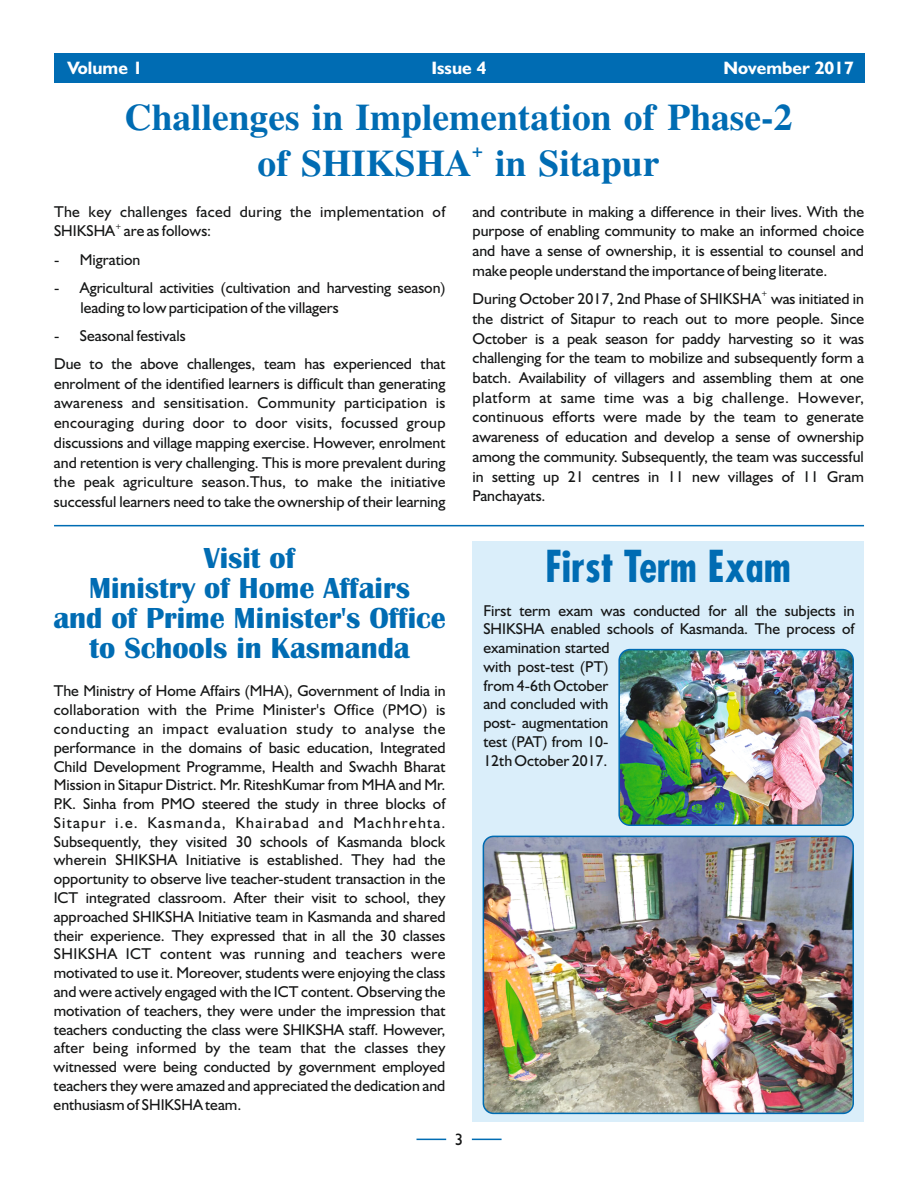
<style>
.page{position:relative;width:918px;height:1188px;background:#fff}
.page>*{position:absolute;margin:0;border:0;box-sizing:border-box;transform-origin:0 0}
.t1{font:700 condensed 42.6px "Futura";color:#006cb3}
.t2{font:700 37.5px "D Times";color:#006cb3}
.t3{font:700 30px/29.8px "Britannic";color:#006cb3;text-align:center}
.t4{font:700 18.75px "D Times";color:#006cb3}
.t5{font:700 18px "Humanist 521 BT";color:#fff}
.t6{font:16.5px "Humanist 521 BT";color:#151616}
.t7{font:15.75px/18.8px "Humanist 521 BT";color:#151616;text-align:justify}
.t8{font:15.75px "Humanist 521 BT";letter-spacing:.02em;color:#151616}
.t9{font:7.8px "Humanist 521 BT";color:#151616}
</style>
<div class="page">
<div style="left:473px;top:541px;width:391px;height:580px;background:#daeefa"></div>
<svg style="left:417px;top:1139px;width:29px;height:1px"></svg>
<hr style="left:472px;top:1139px;width:30px;height:1px;background:#006cb3">
<img style="left:619px;top:650px;width:234px;height:175px;border-radius:11px">
<div style="left:618px;top:649px;width:236px;height:177px;border:2px solid #006cb3;border-radius:11px"></div>
<img style="left:483px;top:836px;width:370px;height:277px;border-radius:10px">
<div style="left:483px;top:836px;width:371px;height:278px;border:2px solid #006cb3;border-radius:10px"></div>
<hr style="left:54px;top:525px;width:810px;height:1px;background:#006cb3">
<div style="left:54px;top:54px;width:810px;height:29px;background:#006cb3"></div>
<p class="t5" style="left:67px;top:61px;width:77px">Volume 1</p>
<p class="t5" style="left:431px;top:61px;width:57px">Issue 4</p>
<p class="t5" style="left:723px;top:61px;width:132px">November 2017</p>
<h2 class="t2" style="left:125px;top:102px;width:669px">Challenges in Implementation of Phase-2</h2>
<p class="t4" style="left:472px;top:143px;width:12px">+</p>
<h2 class="t2" style="left:258px;top:148px;width:403px">of SHIKSHA in Sitapur</h2>
<p class="t8" style="left:54px;top:205px;width:393px">The key challenges faced during the implementation of</p>
<p class="t9" style="left:115px;top:223px;width:8px">+</p>
<p class="t7" style="left:54px;top:223px;width:159px">SHIKSHA are as follows:</p>
<p class="t7" style="left:54px;top:251px;width:88px">- Migration</p>
<p class="t7" style="left:80px;top:279px;width:367px;line-height:19.8px;text-indent:-26px">- Agricultural activities (cultivation and harvesting season) leading to low participation of the villagers</p>
<p class="t7" style="left:54px;top:322px;width:393px;line-height:28.2px">- Seasonal festivals<br>Due to the above challenges, team has experienced that</p>
<p class="t7" style="left:54px;top:375px;width:393px;line-height:19.8px">enrolment of the identified learners is difficult than generating awareness and sensitisation. Community participation is encouraging during door to door visits, focussed group discussions and village mapping exercise. However, enrolment and retention is very challenging. This is more prevalent during the peak agriculture season.Thus, to make the initiative successful learners need to take the ownership of their learning</p>
<p class="t7" style="left:473px;top:203px;width:393px;line-height:19.8px">and contribute in making a difference in their lives. With the purpose of enabling community to make an informed choice and have a sense of ownership, it is essential to counsel and make people understand the importance of being literate.</p>
<p class="t9" style="left:761px;top:290px;width:8px">+</p>
<p class="t7" style="left:473px;top:290px;width:393px;line-height:19.8px">During October 2017, 2nd Phase of SHIKSHA was initiated in the district of Sitapur to reach out to more people. Since October is a peak season for paddy harvesting so it was challenging for the team to mobilize and subsequently form a batch. Availability of villagers and assembling them at one platform at same time was a big challenge. However, continuous efforts were made by the team to generate awareness of education and develop a sense of ownership among the community. Subsequently, the team was successful in setting up 21 centres in 11 new villages of 11 Gram Panchayats.</p>
<h3 class="t3" style="left:53px;top:546px;width:394px">Visit of<br>Ministry of Home Affairs<br>and of Prime Minister's Office to Schools in Kasmanda</h3>
<p class="t7" style="left:54px;top:683px;width:393px">The Ministry of Home Affairs (MHA), Government of India in collaboration with the Prime Minister's Office (PMO) is conducting an impact evaluation study to analyse the performance in the domains of basic education, Integrated Child Development Programme, Health and Swachh Bharat Mission in Sitapur District. Mr. RiteshKumar from MHA and Mr.<br>P.K. Sinha from PMO steered the study in three blocks of Sitapur i.e. Kasmanda, Khairabad and Machhrehta.<br>Subsequently, they visited 30 schools of Kasmanda block wherein SHIKSHA Initiative is established. They had the opportunity to observe live teacher-student transaction in the ICT integrated classroom. After their visit to school, they approached SHIKSHA Initiative team in Kasmanda and shared their experience. They expressed that in all the 30 classes SHIKSHA ICT content was running and teachers were motivated to use it. Moreover, students were enjoying the class and were actively engaged with the ICT content. Observing the motivation of teachers, they were under the impression that teachers conducting the class were SHIKSHA staff. However, after being informed by the team that the classes they witnessed were being conducted by government employed teachers they were amazed and appreciated the dedication and enthusiasm of SHIKSHA team.</p>
<p class="t6" style="left:455px;top:1133px;width:10px">3</p>
<h1 class="t1" style="left:545px;top:547px;width:247px">First Term Exam</h1>
<p class="t7" style="left:483px;top:602px;width:373px;text-align:left">First term exam was conducted for all the subjects in<br>SHIKSHA enabled schools of Kasmanda. The process of examination started<br>with post-test (PT)<br>from 4-6th October<br>and concluded with<br>post- augmentation<br>test (PAT) from 10-<br>12th October 2017.</p>
</div>
